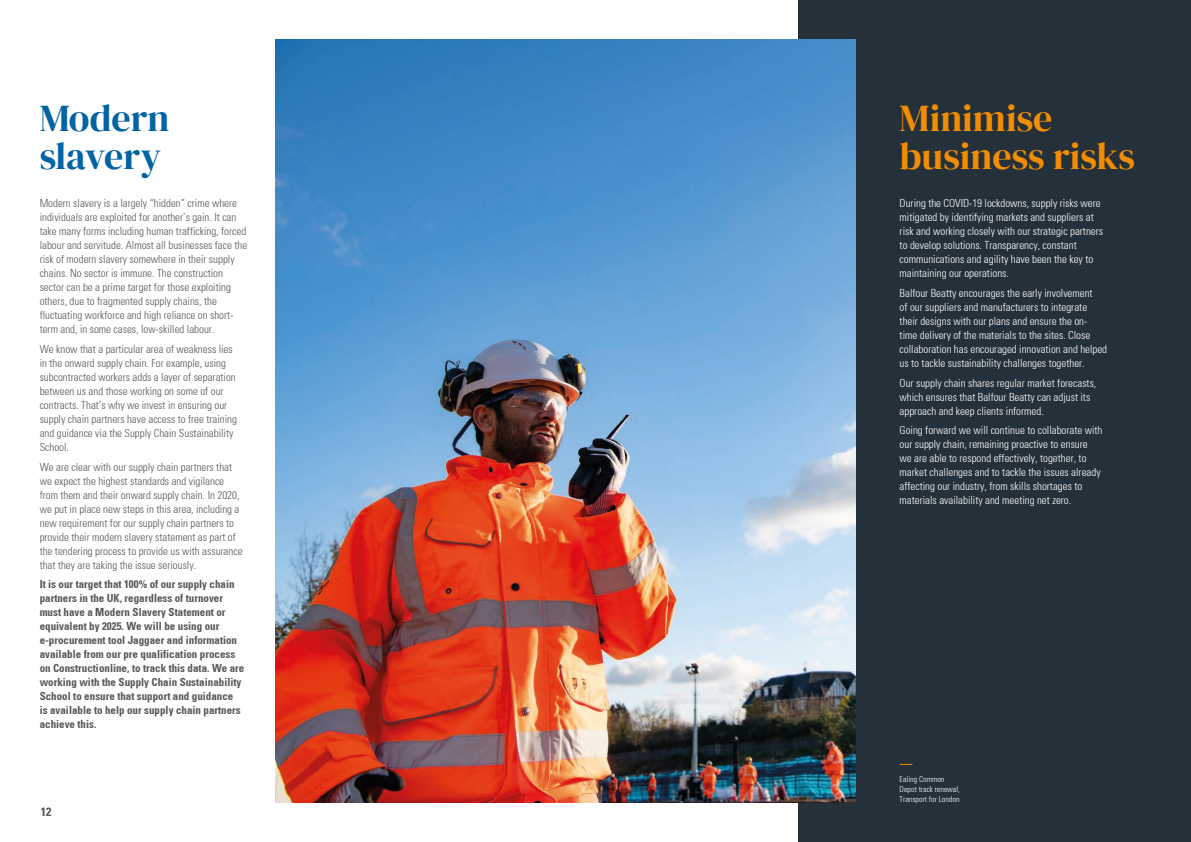
<style>
.page{position:relative;width:1191px;height:842px;background:#fff}
.page>*{position:absolute;margin:0;border:0;box-sizing:border-box;transform-origin:0 0}
.Main_title{font:38px/38px "DM Serif Display";color:#f28c00}
.Main_title-2{font:38px/38px "DM Serif Display";color:#0063a4}
.t1{font:700 condensed 12px "Univers";color:#575756}
.Body_text{font:300 condensed 11px/14px "Univers";color:#575756}
.Body_text-2{font:300 condensed 11px/14px "Univers";color:#fff}
.Body_text-3{font:700 condensed 11px/14px "Univers";color:#575756}
.Photo_caption{font:300 condensed 8px/10px "Univers";color:#fff}
</style>
<div class="page">
<div style="left:798px;top:0;width:393px;height:842px;background:#25313a"></div>
<img style="left:276px;top:40px;width:579px;height:762px">
<svg style="left:899px;top:764px;width:13px;height:1px"></svg>
<p class="Main_title-2" style="left:40px;top:100px;width:131px">Modern slavery</p>
<p class="Body_text" style="left:40px;top:196px;width:209px">Modern slavery is a largely “hidden” crime where individuals are exploited for another’s gain. It can take many forms including human trafficking, forced labour and servitude. Almost all businesses face the risk of modern slavery somewhere in their supply chains. No sector is immune. The construction sector can be a prime target for those exploiting others, due to fragmented supply chains, the fluctuating workforce and high reliance on short&shy;term and, in some cases, low-skilled labour.</p>
<p class="Body_text" style="left:40px;top:342px;width:199px">We know that a particular area of weakness lies in the onward supply chain. For example, using subcontracted workers adds a layer of separation between us and those working on some of our contracts. That’s why we invest in ensuring our supply chain partners have access to free training and guidance via the Supply Chain Sustainability School.</p>
<p class="Body_text" style="left:40px;top:460px;width:204px">We are clear with our supply chain partners that we expect the highest standards and vigilance from them and their onward supply chain. In 2020, we put in place new steps in this area, including a new requirement for our supply chain partners to provide their modern slavery statement as part of the tendering process to provide us with assurance that they are taking the issue seriously.</p>
<p class="Body_text-3" style="left:40px;top:577px;width:206px">It is our target that 100% of our supply chain partners in the UK, regardless of turnover must have a Modern Slavery Statement or equivalent by 2025. We will be using our e-procurement tool Jaggaer and information available from our pre qualification process on Constructionline, to track this data. We are working with the Supply Chain Sustainability School to ensure that support and guidance<br>is available to help our supply chain partners achieve this.</p>
<p class="t1" style="left:41px;top:804px;width:12px">12</p>
<p class="Main_title" style="left:899px;top:100px;width:237px">Minimise business risks</p>
<p class="Body_text-2" style="left:899px;top:196px;width:205px">During the COVID-19 lockdowns, supply risks were mitigated by identifying markets and suppliers at risk and working closely with our strategic partners to develop solutions. Transparency, constant communications and agility have been the key to maintaining our operations.</p>
<p class="Body_text-2" style="left:899px;top:286px;width:209px">Balfour Beatty encourages the early involvement<br>of our suppliers and manufacturers to integrate their designs with our plans and ensure the on&shy;time delivery of the materials to the sites. Close collaboration has encouraged innovation and helped us to tackle sustainability challenges together.</p>
<p class="Body_text-2" style="left:899px;top:376px;width:198px">Our supply chain shares regular market forecasts, which ensures that Balfour Beatty can adjust its approach and keep clients informed.</p>
<p class="Body_text-2" style="left:899px;top:423px;width:204px">Going forward we will continue to collaborate with our supply chain, remaining proactive to ensure we are able to respond effectively, together, to market challenges and to tackle the issues already affecting our industry, from skills shortages to materials availability and meeting net zero.</p>
<p class="Photo_caption" style="left:899px;top:774px;width:62px">Ealing Common<br>Depot track renewal,<br>Transport for London</p>
</div>
